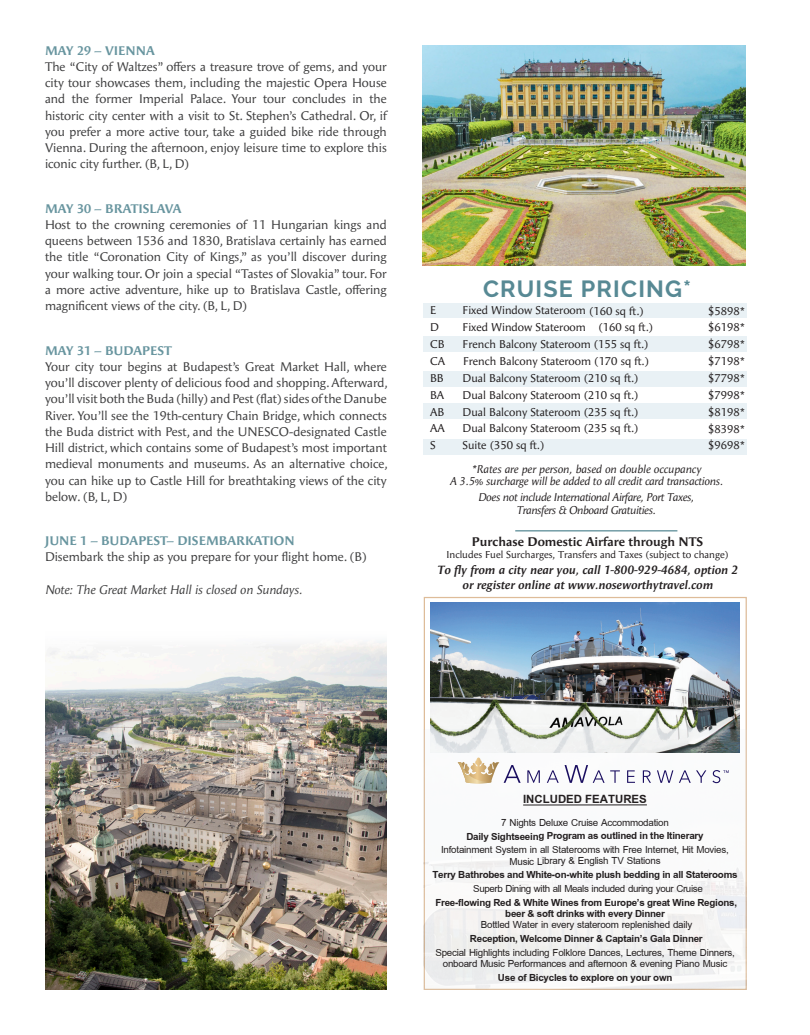
<style>
.page{position:relative;width:810px;height:1035px;background:#fff}
.page>*{position:absolute;margin:0;border:0;box-sizing:border-box;transform-origin:0 0}
.t1{font:700 23.38px "Raleway";letter-spacing:.05em;color:#578994}
.t2{font:700 17.5px "Browallia New";color:#231f20}
.t3{font:15px/11.2px "Browallia New";letter-spacing:-.015em;color:#231f20;text-align:center}
.t4{font:700 15px/11.2px "Browallia New";letter-spacing:-.015em;color:#231f20;text-align:center}
.t5{font:12.5px/16.2px "Angie Sans Std";color:#3e3e3f;text-align:justify}
.t6{font:700 12.5px "Angie Sans Std";color:#68959f}
.t7{font:italic 12.5px "Angie Sans Std";color:#3e3e3f}
.t8{font:700 12.5px "Angie Sans Std";color:#231f20}
.t9{font:italic 700 12px/15px "Angie Sans Std";color:#231f20;text-align:center}
.t10{font:11.25px "Angie Sans Std";color:#231f20}
.t11{font:italic 11.25px/13.5px "Angie Sans Std";letter-spacing:-.015em;color:#231f20;text-align:center}
.t12{font:10px "Angie Sans Std";color:#231f20}
</style>
<div class="page">
<img style="left:430px;top:602px;width:310px;height:128px">
<div style="left:424px;top:303px;width:323px;height:15px;background:#e9f1f5"></div>
<div style="left:424px;top:439px;width:323px;height:16px;background:#e9f1f5"></div>
<div style="left:423px;top:336px;width:323px;height:16px;background:#e9f1f5"></div>
<div style="left:424px;top:371px;width:323px;height:16px;background:#e9f1f5"></div>
<div style="left:424px;top:403px;width:323px;height:16px;background:#e9f1f5"></div>
<hr style="left:515px;top:530px;width:162px;height:1px;background:#578994">
<img style="left:424px;top:730px;width:323px;height:260px">
<svg style="left:527px;top:770px;width:13px;height:13px"></svg>
<svg style="left:547px;top:770px;width:12px;height:13px"></svg>
<svg style="left:565px;top:765px;width:55px;height:18px"></svg>
<svg style="left:627px;top:770px;width:8px;height:13px"></svg>
<svg style="left:643px;top:770px;width:8px;height:13px"></svg>
<svg style="left:657px;top:770px;width:16px;height:13px"></svg>
<svg style="left:679px;top:770px;width:27px;height:13px"></svg>
<svg style="left:712px;top:770px;width:17px;height:13px"></svg>
<svg style="left:458px;top:758px;width:63px;height:25px"></svg>
<hr style="left:523px;top:804px;width:124px;height:1px;background:#231f20">
<img style="left:422px;top:45px;width:323px;height:221px">
<img style="left:45px;top:641px;width:342px;height:349px">
<p class="t6" style="left:45px;top:43px;width:111px">MAY 29 – VIENNA</p>
<p class="t5" style="left:45px;top:59px;width:343px">The “City of Waltzes” offers a treasure trove of gems, and your city tour showcases them, including the majestic Opera House and the former Imperial Palace. Your tour concludes in the historic city center with a visit to St. Stephen’s Cathedral. Or, if you prefer a more active tour, take a guided bike ride through Vienna. During the afternoon, enjoy leisure time to explore this iconic city further. (B, L, D)</p>
<p class="t6" style="left:45px;top:201px;width:138px">MAY 30 – BRATISLAVA</p>
<p class="t5" style="left:45px;top:217px;width:343px">Host to the crowning ceremonies of 11 Hungarian kings and queens between 1536 and 1830, Bratislava certainly has earned the title “Coronation City of Kings,” as you’ll discover during your walking tour. Or join a special “Tastes of Slovakia” tour. For a more active adventure, hike up to Bratislava Castle, offering magnificent views of the city. (B, L, D)</p>
<p class="t6" style="left:45px;top:343px;width:128px">MAY 31 – BUDAPEST</p>
<p class="t5" style="left:45px;top:359px;width:345px">Your city tour begins at Budapest’s Great Market Hall, where you’ll discover plenty of delicious food and shopping. Afterward, you’ll visit both the Buda (hilly) and Pest (flat) sides of the Danube River. You’ll see the 19th-century Chain Bridge, which connects the Buda district with Pest, and the UNESCO-designated Castle Hill district, which contains some of Budapest’s most important medieval monuments and museums. As an alternative choice, you can hike up to Castle Hill for breathtaking views of the city below. (B, L, D)</p>
<p class="t6" style="left:45px;top:534px;width:251px">JUNE 1 – BUDAPEST– DISEMBARKATION</p>
<p class="t5" style="left:45px;top:549px;width:323px">Disembark the ship as you prepare for your flight home. (B)</p>
<p class="t7" style="left:45px;top:583px;width:259px">Note: The Great Market Hall is closed on Sundays.</p>
<h1 class="t1" style="left:483px;top:275px;width:210px">CRUISE PRICING*</h1>
<p class="t10" style="left:430px;top:304px;width:8px">E</p>
<p class="t10" style="left:463px;top:304px;width:183px">Fixed Window Stateroom (160 sq ft.)</p>
<p class="t10" style="left:708px;top:304px;width:38px">$5898*</p>
<p class="t10" style="left:430px;top:321px;width:10px">D</p>
<p class="t10" style="left:463px;top:321px;width:192px">Fixed Window Stateroom (160 sq ft.)</p>
<p class="t10" style="left:708px;top:321px;width:38px">$6198*</p>
<p class="t10" style="left:430px;top:338px;width:16px">CB</p>
<p class="t10" style="left:463px;top:338px;width:188px">French Balcony Stateroom (155 sq ft.)</p>
<p class="t10" style="left:708px;top:338px;width:38px">$6798*</p>
<p class="t10" style="left:430px;top:355px;width:17px">CA</p>
<p class="t10" style="left:463px;top:355px;width:188px">French Balcony Stateroom (170 sq ft.)</p>
<p class="t10" style="left:708px;top:355px;width:38px">$7198*</p>
<p class="t10" style="left:430px;top:372px;width:15px">BB</p>
<p class="t10" style="left:463px;top:372px;width:178px">Dual Balcony Stateroom (210 sq ft.)</p>
<p class="t10" style="left:708px;top:372px;width:38px">$7798*</p>
<p class="t10" style="left:430px;top:388px;width:16px">BA</p>
<p class="t10" style="left:463px;top:388px;width:178px">Dual Balcony Stateroom (210 sq ft.)</p>
<p class="t10" style="left:708px;top:389px;width:38px">$7998*</p>
<p class="t10" style="left:430px;top:405px;width:16px">AB</p>
<p class="t10" style="left:463px;top:405px;width:178px">Dual Balcony Stateroom (235 sq ft.)</p>
<p class="t10" style="left:708px;top:405px;width:38px">$8198*</p>
<p class="t10" style="left:430px;top:422px;width:16px">AA</p>
<p class="t10" style="left:463px;top:422px;width:178px">Dual Balcony Stateroom (235 sq ft.)</p>
<p class="t10" style="left:708px;top:422px;width:38px">$8398*</p>
<p class="t10" style="left:430px;top:439px;width:7px">S</p>
<p class="t10" style="left:463px;top:439px;width:83px">Suite (350 sq ft.)</p>
<p class="t10" style="left:708px;top:439px;width:38px">$9698*</p>
<p class="t11" style="left:450px;top:464px;width:275px;line-height:11.9px">*Rates are per person, based on double occupancy<br>A 3.5% surcharge will be added to all credit card transactions.</p>
<p class="t11" style="left:478px;top:490px;width:217px">Does not include International Airfare, Port Taxes,<br>Transfers &amp; Onboard Gratuities.</p>
<p class="t8" style="left:472px;top:534px;width:233px">Purchase Domestic Airfare through NTS</p>
<p class="t12" style="left:446px;top:549px;width:284px">Includes Fuel Surcharges, Transfers and Taxes (subject to change)</p>
<p class="t9" style="left:437px;top:562px;width:302px">To fly from a city near you, call 1-800-929-4684, option 2 or register online at www.noseworthytravel.com</p>
<h2 class="t2" style="left:523px;top:788px;width:125px">INCLUDED FEATURES</h2>
<p class="t3" style="left:501px;top:816px;width:169px">7 Nights Deluxe Cruise Accommodation</p>
<p class="t4" style="left:466px;top:831px;width:239px">Daily Sightseeing Program as outlined in the Itinerary</p>
<p class="t3" style="left:441px;top:844px;width:289px">Infotainment System in all Staterooms with Free Internet, Hit Movies,<br>Music Library &amp; English TV Stations</p>
<p class="t4" style="left:432px;top:869px;width:307px">Terry Bathrobes and White-on-white plush bedding in all Staterooms</p>
<p class="t3" style="left:473px;top:883px;width:231px">Superb Dining with all Meals included during your Cruise</p>
<p class="t4" style="left:435px;top:897px;width:303px">Free-flowing Red &amp; White Wines from Europe’s great Wine Regions, beer &amp; soft drinks with every Dinner</p>
<p class="t3" style="left:481px;top:919px;width:213px">Bottled Water in every stateroom replenished daily</p>
<p class="t4" style="left:470px;top:933px;width:234px">Reception, Welcome Dinner &amp; Captain’s Gala Dinner</p>
<p class="t3" style="left:435px;top:946px;width:301px">Special Highlights including Folklore Dances, Lectures, Theme Dinners, onboard Music Performances and afternoon &amp; evening Piano Music</p>
<p class="t4" style="left:498px;top:972px;width:176px">Use of Bicycles to explore on your own</p>
</div>
